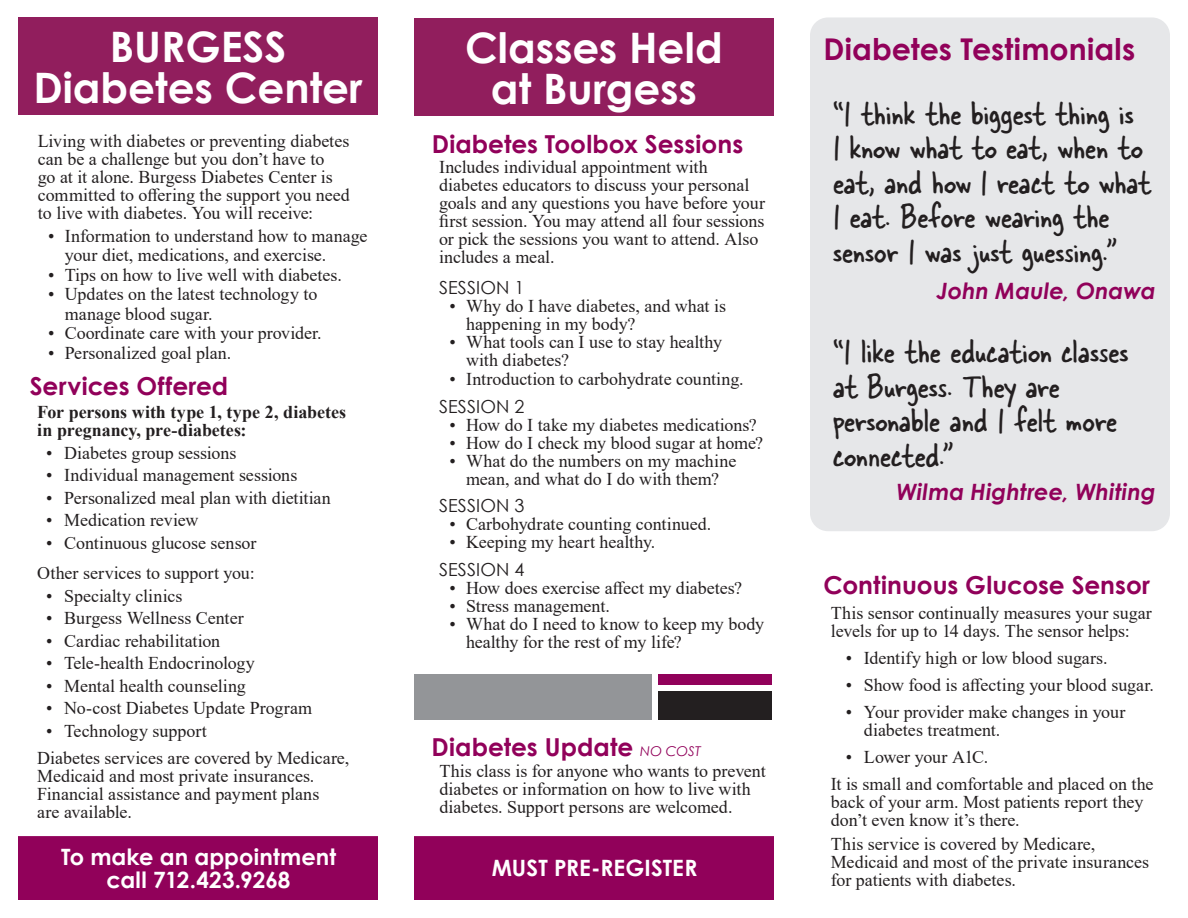
<style>
.page{position:relative;width:1188px;height:918px;background:#fff}
.page>*{position:absolute;margin:0;border:0;box-sizing:border-box;transform-origin:0 0}
.t1{font:700 42px/40.5px "Century Gothic";color:#fff;text-align:center}
.t2{font:36px/34.5px "Skippy Sharp";letter-spacing:-.005em;color:#231f20}
.t3{font:700 30px "Century Gothic";letter-spacing:.005em;color:#91015a}
.t4{font:700 24.75px "Century Gothic";color:#91015a}
.t5{font:700 22.5px/22.5px "Century Gothic";letter-spacing:.005em;color:#fff;text-align:center}
.t6{font:italic 700 22.5px "Century Gothic";letter-spacing:.005em;color:#91015a}
.t7{font:18px/18px "Times New Roman";letter-spacing:-.005em;color:#231f20}
.t8{font:700 18px/18px "Times New Roman";letter-spacing:-.005em;color:#231f20}
.t9{font:18px "Century Gothic";letter-spacing:.01em;color:#231f20}
.t10{font:18px "Times New Roman";letter-spacing:-.025em;color:#231f20}
.s1{font-weight:400;font-style:italic;font-size:13.5px}
</style>
<div class="page">
<div style="left:18px;top:18px;width:360px;height:97px;background:#911e5d"></div>
<div style="left:18px;top:836px;width:360px;height:64px;background:#91015a"></div>
<div style="left:414px;top:19px;width:360px;height:97px;background:#911e5d"></div>
<div style="left:414px;top:836px;width:360px;height:64px;background:#91015a"></div>
<div style="left:415px;top:674px;width:237px;height:46px;background:#939598"></div>
<div style="left:658px;top:691px;width:114px;height:29px;background:#231f20"></div>
<div style="left:658px;top:674px;width:114px;height:11px;background:#91015a"></div>
<div style="left:810px;top:17px;width:360px;height:514px;background:#e6e7e9;border-radius:18px"></div>
<p class="t1" style="left:33px;top:25px;width:331px">BURGESS<br>Diabetes Center</p>
<p class="t7" style="left:38px;top:131px;width:314px">Living with diabetes or preventing diabetes can be a challenge but you don’t have to<br>go at it alone. Burgess Diabetes Center is committed to offering the support you need to live with diabetes. You will receive:</p>
<p class="t7" style="left:65px;top:225px;width:304px;line-height:19.5px;text-indent:-16px">• Information to understand how to manage your diet, medications, and exercise.</p>
<p class="t7" style="left:48px;top:265px;width:295px">• Tips on how to live well with diabetes.</p>
<p class="t7" style="left:65px;top:284px;width:254px;line-height:19.5px;text-indent:-16px">• Updates on the latest technology to manage blood sugar.</p>
<p class="t7" style="left:48px;top:323px;width:275px">• Coordinate care with your provider.</p>
<p class="t7" style="left:48px;top:343px;width:185px">• Personalized goal plan.</p>
<p class="t4" style="left:30px;top:367px;width:200px">Services Offered</p>
<p class="t8" style="left:37px;top:403px;width:310px">For persons with type 1, type 2, diabetes in pregnancy, pre-diabetes:</p>
<p class="t7" style="left:46px;top:443px;width:192px">• Diabetes group sessions</p>
<p class="t7" style="left:46px;top:466px;width:253px">• Individual management sessions</p>
<p class="t7" style="left:46px;top:488px;width:286px">• Personalized meal plan with dietitian</p>
<p class="t7" style="left:46px;top:511px;width:154px">• Medication review</p>
<p class="t7" style="left:46px;top:533px;width:212px">• Continuous glucose sensor</p>
<p class="t7" style="left:37px;top:564px;width:219px">Other services to support you:</p>
<p class="t7" style="left:46px;top:586px;width:138px">• Specialty clinics</p>
<p class="t7" style="left:46px;top:609px;width:199px">• Burgess Wellness Center</p>
<p class="t7" style="left:46px;top:631px;width:175px">• Cardiac rehabilitation</p>
<p class="t7" style="left:46px;top:654px;width:210px">• Tele-health Endocrinology</p>
<p class="t7" style="left:46px;top:676px;width:201px">• Mental health counseling</p>
<p class="t7" style="left:46px;top:699px;width:267px">• No-cost Diabetes Update Program</p>
<p class="t7" style="left:46px;top:721px;width:162px">• Technology support</p>
<p class="t7" style="left:37px;top:748px;width:313px">Diabetes services are covered by Medicare, Medicaid and most private insurances.<br>Financial assistance and payment plans<br>are available.</p>
<p class="t5" style="left:61px;top:845px;width:277px">To make an appointment call 712.423.9268</p>
<p class="t1" style="left:465px;top:26px;width:259px">Classes Held</p>
<p class="t1" style="left:491px;top:66px;width:208px">at Burgess</p>
<p class="t4" style="left:432px;top:125px;width:313px">Diabetes Toolbox Sessions</p>
<p class="t7" style="left:439px;top:158px;width:328px">Includes individual appointment with diabetes educators to discuss your personal goals and any questions you have before your first session. You may attend all four sessions or pick the sessions you want to attend. Also includes a meal.</p>
<p class="t9" style="left:439px;top:275px;width:87px">SESSION 1</p>
<p class="t7" style="left:466px;top:296px;width:261px;text-indent:-16px">• Why do I have diabetes, and what is happening in my body?</p>
<p class="t7" style="left:466px;top:332px;width:258px;text-indent:-16px">• What tools can I use to stay healthy with diabetes?</p>
<p class="t7" style="left:450px;top:370px;width:296px">• Introduction to carbohydrate counting.</p>
<p class="t9" style="left:439px;top:394px;width:87px">SESSION 2</p>
<p class="t7" style="left:450px;top:415px;width:309px">• How do I take my diabetes medications?</p>
<p class="t7" style="left:450px;top:433px;width:315px">• How do I check my blood sugar at home?</p>
<p class="t7" style="left:450px;top:451px;width:288px;text-align:center">• What do the numbers on my machine mean, and what do I do with them?</p>
<p class="t9" style="left:439px;top:493px;width:87px">SESSION 3</p>
<p class="t7" style="left:450px;top:515px;width:263px">• Carbohydrate counting continued.</p>
<p class="t7" style="left:450px;top:533px;width:207px">• Keeping my heart healthy.</p>
<p class="t9" style="left:439px;top:557px;width:87px">SESSION 4</p>
<p class="t7" style="left:450px;top:578px;width:294px">• How does exercise affect my diabetes?</p>
<p class="t7" style="left:450px;top:596px;width:162px">• Stress management.</p>
<p class="t7" style="left:466px;top:614px;width:300px;text-indent:-16px">• What do I need to know to keep my body healthy for the rest of my life?</p>
<p class="t4" style="left:432px;top:728px;width:271px">Diabetes Update <span class="s1">NO COST</span></p>
<p class="t7" style="left:439px;top:761px;width:328px">This class is for anyone who wants to prevent diabetes or information on how to live with diabetes. Support persons are welcomed.</p>
<p class="t5" style="left:492px;top:856px;width:207px">MUST PRE-REGISTER</p>
<p class="t3" style="left:823px;top:27px;width:313px">Diabetes Testimonials</p>
<p class="t2" style="left:833px;top:94px;width:319px">“I think the biggest thing is<br>I know what to eat, when to eat, and how I react to what<br>I eat. Before wearing the sensor I was just guessing.”</p>
<p class="t6" style="left:937px;top:274px;width:220px">John Maule, Onawa</p>
<p class="t2" style="left:833px;top:333px;width:297px">“I like the education classes at Burgess. They are personable and I felt more connected.”</p>
<p class="t6" style="left:896px;top:475px;width:261px">Wilma Hightree, Whiting</p>
<p class="t4" style="left:823px;top:566px;width:328px">Continuous Glucose Sensor</p>
<p class="t7" style="left:831px;top:603px;width:322px">This sensor continually measures your sugar levels for up to 14 days. The sensor helps:</p>
<p class="t7" style="left:846px;top:648px;width:263px">• Identify high or low blood sugars.</p>
<p class="t7" style="left:846px;top:675px;width:310px">• Show food is affecting your blood sugar.</p>
<p class="t7" style="left:864px;top:702px;width:263px;text-indent:-18px">• Your provider make changes in your diabetes treatment.</p>
<p class="t10" style="left:846px;top:744px;width:144px">• Lower your A1C.</p>
<p class="t7" style="left:831px;top:774px;width:324px">It is small and comfortable and placed on the back of your arm. Most patients report they don’t even know it’s there.</p>
<p class="t7" style="left:831px;top:834px;width:320px">This service is covered by Medicare,<br>Medicaid and most of the private insurances for patients with diabetes.</p>
</div>
